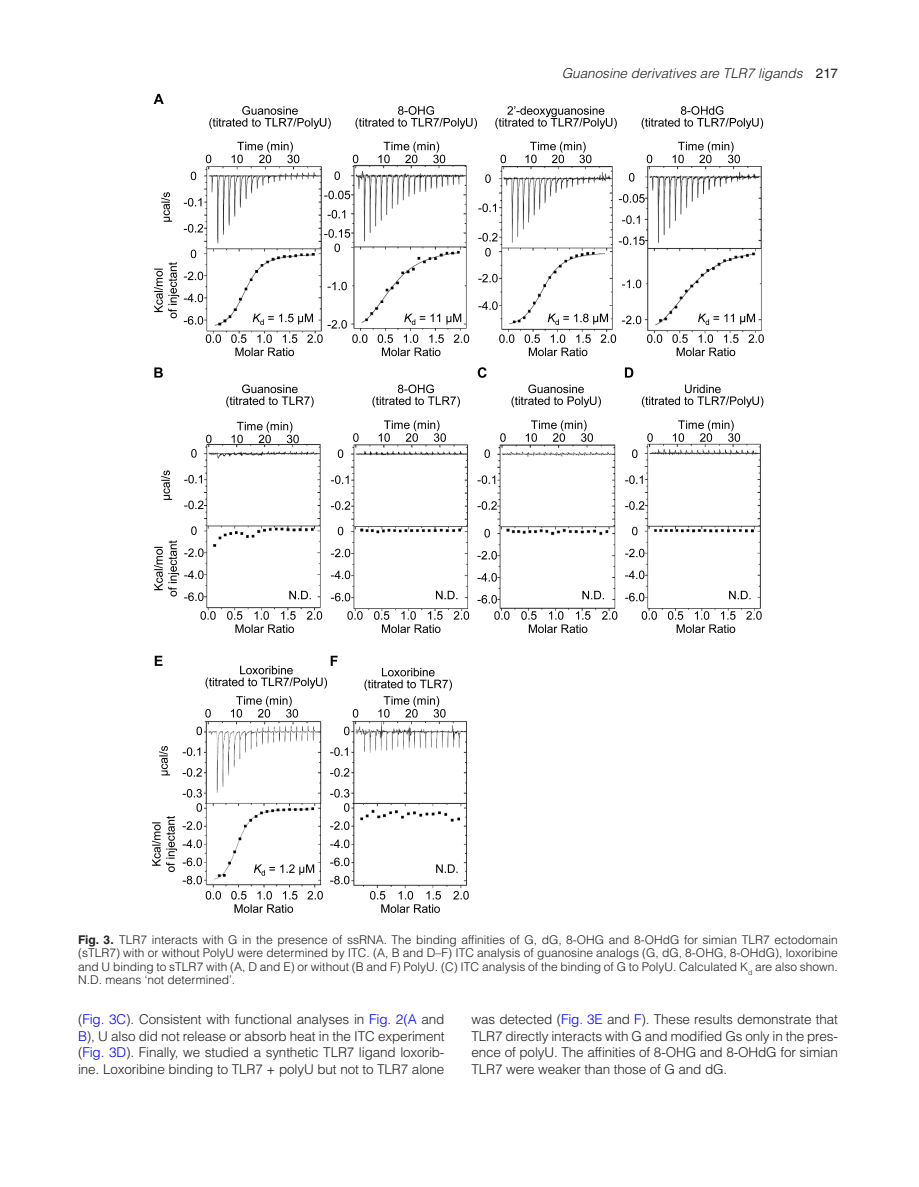
<style>
.page{position:relative;width:919px;height:1187px;background:#fff}
.page>*{position:absolute;margin:0;border:0;box-sizing:border-box;transform-origin:0 0}
.t1{font:300 13.5px/16.5px "Helvetica LT Std";letter-spacing:-.01em;color:#231f20;text-align:justify}
.t2{font:italic 300 13.5px "Helvetica LT Std";color:#231f20}
.t3{font:300 12px/13.5px "Helvetica LT Std";color:#231f20;text-align:justify}
.s1{font-weight:400;font-style:normal}
.s2{font-weight:700}
.s3{color:#00f}
</style>
<div class="page">
<img style="left:152px;top:94px;width:612px;height:819px">
<p class="t2" style="left:561px;top:65px;width:278px">Guanosine derivatives are TLR7 ligands <span class="s1">217</span></p>
<p class="t3" style="left:78px;top:932px;width:761px"><span class="s2">Fig. 3.</span> TLR7 interacts with G in the presence of ssRNA. The binding affinities of G, dG, 8-OHG and 8-OHdG for simian TLR7 ectodomain (sTLR7) with or without PolyU were determined by ITC. (A, B and D–F) ITC analysis of guanosine analogs (G, dG, 8-OHG, 8-OHdG), loxoribine and U binding to sTLR7 with (A, D and E) or without (B and F) PolyU. (C) ITC analysis of the binding of G to PolyU. Calculated K<sub>d</sub> are also shown.<br>N.D. means ‘not determined’.</p>
<p class="t1" style="left:78px;top:1010px;width:368px">(<span class="s3">Fig. 3C</span>). Consistent with functional analyses in <span class="s3">Fig. 2(A</span> and <span class="s3">B</span>), U also did not release or absorb heat in the ITC experiment (<span class="s3">Fig. 3D</span>). Finally, we studied a synthetic TLR7 ligand loxorib&shy;ine. Loxoribine binding to TLR7 + polyU but not to TLR7 alone</p>
<p class="t1" style="left:471px;top:1010px;width:368px">was detected (<span class="s3">Fig. 3E</span> and <span class="s3">F</span>). These results demonstrate that TLR7 directly interacts with G and modified Gs only in the pres&shy;ence of polyU. The affinities of 8-OHG and 8-OHdG for simian TLR7 were weaker than those of G and dG.</p>
</div>
